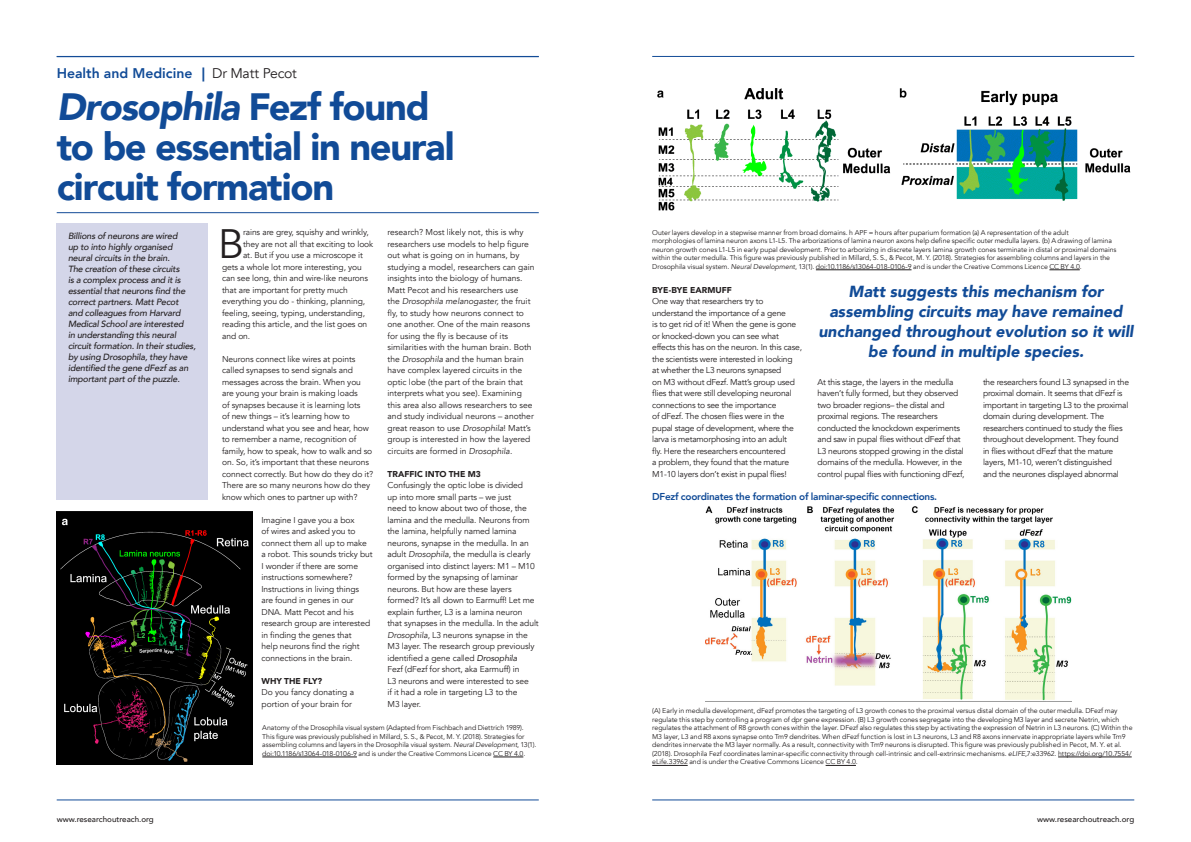
<style>
.page{position:relative;width:1191px;height:842px;background:#fff}
.page>*{position:absolute;margin:0;border:0;box-sizing:border-box;transform-origin:0 0}
.First_Paragraph{font:41px "Avenir";color:#231f20}
.t1{font:900 38px/40px "Avenir";letter-spacing:-.03em;color:#114b97}
.t2{font:italic 900 16px/20px "Avenir";color:#114b97;text-align:center}
.t3{font:800 14px "Avenir";color:#114b97}
.Diagram_Title{font:800 10px "Avenir";letter-spacing:-.025em;color:#114b97}
.Standfirst{font:italic 500 9px/11px "Avenir";letter-spacing:-.02em;color:#231f20}
.BodyText{font:8.5px/11.5px "Avenir";letter-spacing:-.01em;color:#231f20}
.First_Paragraph-2{font:8.5px "Avenir";letter-spacing:-.01em;color:#231f20}
.BodyText-2{font:900 8.5px "Avenir";color:#231f20}
.t4{font:500 8px "Avenir";color:#231f20}
.Caption_Text{font:7px/8.5px "Avenir";letter-spacing:-.005em;color:#231f20}
.s1{font-weight:900}
.s2{font-weight:400;color:#231f20}
.s3{font-style:italic}
</style>
<div class="page">
<hr style="left:57px;top:800px;width:482px;height:1px;background:#114b97">
<hr style="left:652px;top:800px;width:482px;height:1px;background:#114b97">
<hr style="left:652px;top:56px;width:482px;height:1px;background:#114b97">
<hr style="left:57px;top:212px;width:482px;height:1px;background:#114b97">
<hr style="left:57px;top:56px;width:482px;height:1px;background:#114b97">
<div style="left:57px;top:224px;width:151px;height:276px;background:#d4d6e9"></div>
<img style="left:657px;top:88px;width:234px;height:123px">
<img style="left:899px;top:88px;width:232px;height:113px">
<hr style="left:816px;top:270px;width:95px;height:1px;background:#231f20">
<hr style="left:1049px;top:270px;width:30px;height:1px;background:#231f20">
<hr style="left:262px;top:757px;width:95px;height:1px;background:#231f20">
<hr style="left:493px;top:757px;width:30px;height:1px;background:#231f20">
<img style="left:57px;top:511px;width:196px;height:253px">
<img style="left:705px;top:506px;width:366px;height:195px">
<hr style="left:1058px;top:757px;width:73px;height:1px;background:#231f20">
<hr style="left:652px;top:765px;width:35px;height:1px;background:#231f20">
<hr style="left:825px;top:765px;width:31px;height:1px;background:#231f20">
<p class="t3" style="left:57px;top:63px;width:242px">Health and Medicine <span class="s1">︱</span><span class="s2">Dr Matt Pecot</span></p>
<p class="t1" style="left:57px;top:86px;width:399px"><span class="s3">Drosophila</span> Fezf found to be essential in neural circuit formation</p>
<p class="Standfirst" style="left:68px;top:230px;width:129px">Billions of neurons are wired<br>up to into highly organised neural circuits in the brain.<br>The creation of these circuits<br>is a complex process and it is essential that neurons find the correct partners. Matt Pecot<br>and colleagues from Harvard<br>Medical School are interested<br>in understanding this neural circuit formation. In their studies, by using Drosophila, they have identified the gene dFezf as an important part of the puzzle.</p>
<p class="First_Paragraph" style="left:218px;top:220px;width:27px">B</p>
<p class="First_Paragraph-2" style="left:243px;top:227px;width:127px">rains are grey, squishy and wrinkly,</p>
<p class="BodyText" style="left:387px;top:227px;width:149px">research? Most likely not, this is why researchers use models to help figure out what is going on in humans, by studying a model, researchers can gain insights into the biology of humans.<br>Matt Pecot and his researchers use<br>the <span class="s3">Drosophila melanogaster,</span> the fruit fly, to study how neurons connect to one another. One of the main reasons for using the fly is because of its similarities with the human brain. Both the <span class="s3">Drosophila</span> and the human brain have complex layered circuits in the optic lobe (the part of the brain that interprets what you see). Examining this area also allows researchers to see and study individual neurons – another great reason to use <span class="s3">Drosophila</span>! Matt’s group is interested in how the layered circuits are formed in <span class="s3">Drosophila</span>.</p>
<p class="BodyText-2" style="left:387px;top:467px;width:95px">TRAFFIC INTO THE M3</p>
<p class="BodyText" style="left:387px;top:480px;width:153px">Confusingly the optic lobe is divided<br>up into more small parts – we just<br>need to know about two of those, the lamina and the medulla. Neurons from the lamina, helpfully named lamina neurons, synapse in the medulla. In an adult <span class="s3">Drosophila</span>, the medulla is clearly organised into distinct layers: M1 – M10 formed by the synapsing of laminar neurons. But how are these layers formed? It’s all down to Earmuff! Let me explain further, L3 is a lamina neuron that synapses in the medulla. In the adult <span class="s3">Drosophila</span>, L3 neurons synapse in the M3 layer. The research group previously identified a gene called <span class="s3">Drosophila<br></span>Fezf (dFezf for short, aka Earmuff) in<br>L3 neurons and were interested to see<br>if it had a role in targeting L3 to the<br>M3 layer.</p>
<p class="First_Paragraph-2" style="left:243px;top:239px;width:132px">they are not all that exciting to look</p>
<p class="First_Paragraph-2" style="left:243px;top:250px;width:121px">at. But if you use a microscope it</p>
<p class="First_Paragraph-2" style="left:222px;top:262px;width:141px">gets a whole lot more interesting, you</p>
<p class="First_Paragraph-2" style="left:222px;top:273px;width:148px">can see long, thin and wire-like neurons</p>
<p class="First_Paragraph-2" style="left:222px;top:285px;width:127px">that are important for pretty much</p>
<p class="First_Paragraph-2" style="left:222px;top:296px;width:145px">everything you do - thinking, planning,</p>
<p class="First_Paragraph-2" style="left:222px;top:308px;width:144px">feeling, seeing, typing, understanding,</p>
<p class="First_Paragraph-2" style="left:222px;top:319px;width:147px">reading this article, and the list goes on</p>
<p class="First_Paragraph-2" style="left:222px;top:331px;width:30px">and on.</p>
<p class="BodyText" style="left:222px;top:353px;width:153px">Neurons connect like wires at points called synapses to send signals and messages across the brain. When you are young your brain is making loads<br>of synapses because it is learning lots<br>of new things – it’s learning how to understand what you see and hear, how to remember a name, recognition of family, how to speak, how to walk and so on. So, it’s important that these neurons connect correctly. But how do they do it?<br>There are so many neurons how do they know which ones to partner up with?</p>
<p class="BodyText" style="left:261px;top:514px;width:113px">Imagine I gave you a box<br>of wires and asked you to connect them all up to make a robot. This sounds tricky but<br>I wonder if there are some instructions somewhere?<br>Instructions in living things are found in genes in our<br>DNA. Matt Pecot and his research group are interested in finding the genes that<br>help neurons find the right connections in the brain.</p>
<p class="BodyText-2" style="left:261px;top:674px;width:62px">WHY THE FLY?</p>
<p class="BodyText" style="left:261px;top:687px;width:94px">Do you fancy donating a portion of your brain for</p>
<p class="Caption_Text" style="left:262px;top:724px;width:275px">Anatomy of the Drosophila visual system (Adapted from Fischbach and Diettrich 1989).<br>This figure was previously published in Millard, S. S., &amp; Pecot, M. Y. (2018). Strategies for assembling columns and layers in the Drosophila visual system. <span class="s3">Neural Development</span>, 13(1). doi:10.1186/s13064-018-0106-9 and is under the Creative Commons Licence CC BY 4.0.</p>
<p class="Caption_Text" style="left:652px;top:228px;width:418px">Outer layers develop in a stepwise manner from broad domains. h APF = hours after puparium formation (a) A representation of the adult</p>
<p class="Caption_Text" style="left:652px;top:237px;width:466px">morphologies of lamina neuron axons L1-L5. The arborizations of lamina neuron axons help define specific outer medulla layers. (b) A drawing of lamina neuron growth cones L1-L5 in early pupal development. Prior to arborizing in discrete layers lamina growth cones terminate in distal or proximal domains within the outer medulla. This figure was previously published in Millard, S. S., &amp; Pecot, M. Y. (2018). Strategies for assembling columns and layers in the Drosophila visual system. <span class="s3">Neural Development</span>, 13(1). doi:10.1186/s13064-018-0106-9 and is under the Creative Commons Licence CC BY 4.0.</p>
<p class="BodyText-2" style="left:652px;top:283px;width:81px">BYE-BYE EARMUFF</p>
<p class="BodyText" style="left:652px;top:296px;width:151px">One way that researchers try to understand the importance of a gene<br>is to get rid of it! When the gene is gone or knocked-down you can see what effects this has on the neuron. In this case, the scientists were interested in looking<br>at whether the L3 neurons synapsed<br>on M3 without dFezf. Matt’s group used flies that were still developing neuronal connections to see the importance<br>of dFezf. The chosen flies were in the pupal stage of development, where the larva is metamorphosing into an adult<br>fly. Here the researchers encountered<br>a problem, they found that the mature M1-10 layers don’t exist in pupal flies!</p>
<p class="t2" style="left:818px;top:282px;width:316px">Matt suggests this mechanism for assembling circuits may have remained unchanged throughout evolution so it will be found in multiple species.</p>
<p class="BodyText" style="left:817px;top:376px;width:148px">At this stage, the layers in the medulla haven’t fully formed, but they observed two broader regions– the distal and proximal regions. The researchers conducted the knockdown experiments and saw in pupal flies without dFezf that L3 neurons stopped growing in the distal domains of the medulla. However, in the control pupal flies with functioning dFezf,</p>
<p class="BodyText" style="left:983px;top:376px;width:148px">the researchers found L3 synapsed in the proximal domain. It seems that dFezf is important in targeting L3 to the proximal domain during development. The researchers continued to study the flies throughout development. They found<br>in flies without dFezf that the mature layers, M1-10, weren’t distinguished<br>and the neurones displayed abnormal</p>
<p class="Diagram_Title" style="left:652px;top:489px;width:286px">DFezf coordinates the formation of laminar-specific connections.</p>
<p class="Caption_Text" style="left:652px;top:707px;width:482px">(A) Early in medulla development, dFezf promotes the targeting of L3 growth cones to the proximal versus distal domain of the outer medulla. DFezf may regulate this step by controlling a program of dpr gene expression. (B) L3 growth cones segregate into the developing M3 layer and secrete Netrin, which regulates the attachment of R8 growth cones within the layer. DFezf also regulates this step by activating the expression of Netrin in L3 neurons. (C) Within the M3 layer, L3 and R8 axons synapse onto Tm9 dendrites. When dFezf function is lost in L3 neurons, L3 and R8 axons innervate inappropriate layers while Tm9 dendrites innervate the M3 layer normally. As a result, connectivity with Tm9 neurons is disrupted. This figure was previously published in Pecot, M. Y. et al. (2018). Drosophila Fezf coordinates laminar-specific connectivity through cell-intrinsic and cell-extrinsic mechanisms. <span class="s3">eLIFE</span>,7:e33962. https://doi.org/10.7554/ eLife.33962 and is under the Creative Commons Licence CC BY 4.0.</p>
<p class="t4" style="left:57px;top:812px;width:99px">www.researchoutreach.org</p>
<p class="t4" style="left:1037px;top:812px;width:99px">www.researchoutreach.org</p>
</div>
